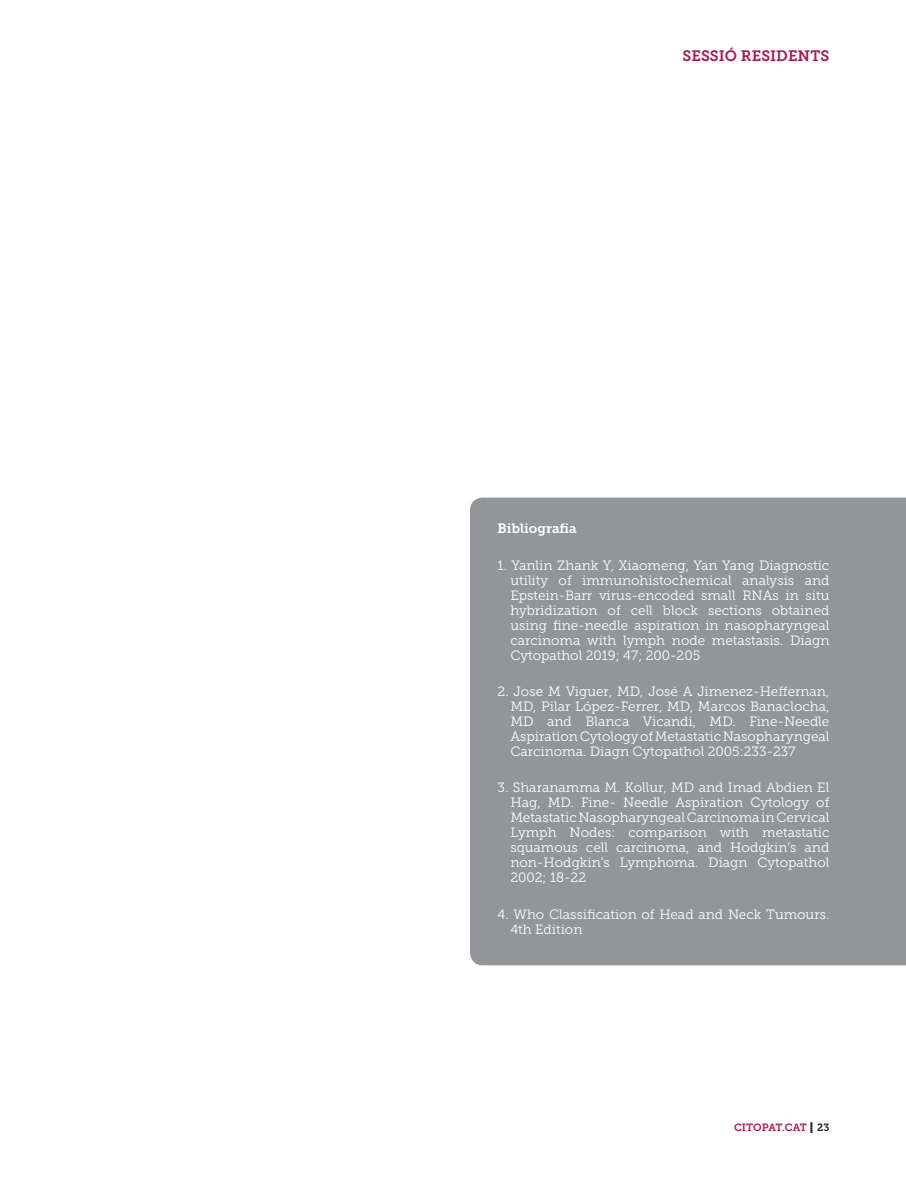
<style>
.page{position:relative;width:906px;height:1195px;background:#fff}
.page>*{position:absolute;margin:0;border:0;box-sizing:border-box;transform-origin:0 0}
.t1{font:15px "Museo Slab 700";color:#ae1850}
.t2{font:13.5px/15px "Museo Slab 300";color:#fff;text-align:justify}
.t3{font:13.5px "Museo Slab 700";color:#fff}
.t4{font:10.5px "Museo Slab 700";color:#ae1850}
.s1{font-family:"Helvetica";font-weight:700;font-size:15px;color:#231f20}
.s2{color:#231f20}
</style>
<div class="page">
<div style="left:470px;top:497px;width:436px;height:468px;background:#939598"></div>
<p class="t1" style="left:682px;top:50px;width:148px">SESSIÓ RESIDENTS</p>
<p class="t3" style="left:497px;top:524px;width:81px">Bibliografia</p>
<p class="t2" style="left:510px;top:558px;width:320px;text-indent:-13px">1. Yanlin Zhank Y, Xiaomeng, Yan Yang Diagnostic utility of immunohistochemical analysis and Epstein-Barr virus-encoded small RNAs in situ hybridization of cell block sections obtained using fine-needle aspiration in nasopharyngeal carcinoma with lymph node metastasis. Diagn Cytopathol 2019; 47; 200-205</p>
<p class="t2" style="left:510px;top:685px;width:320px;text-indent:-13px">2. Jose M Viguer, MD, José A Jimenez-Heffernan, MD, Pilar López-Ferrer, MD, Marcos Banaclocha, MD and Blanca Vicandi, MD. Fine-Needle Aspiration Cytology of Metastatic Nasopharyngeal Carcinoma. Diagn Cytopathol 2005:233-237</p>
<p class="t2" style="left:510px;top:781px;width:320px;text-indent:-13px">3. Sharanamma M. Kollur, MD and Imad Abdien El Hag, MD. Fine- Needle Aspiration Cytology of Metastatic Nasopharyngeal Carcinoma in Cervical Lymph Nodes: comparison with metastatic squamous cell carcinoma, and Hodgkin’s and non-Hodgkin’s Lymphoma. Diagn Cytopathol 2002; 18-22</p>
<p class="t2" style="left:510px;top:907px;width:320px;text-indent:-13px">4. Who Classification of Head and Neck Tumours.<br>4th Edition</p>
<p class="t4" style="left:734px;top:1123px;width:97px">CITOPAT.CAT <span class="s1">|</span> <span class="s2">23</span></p>
</div>
